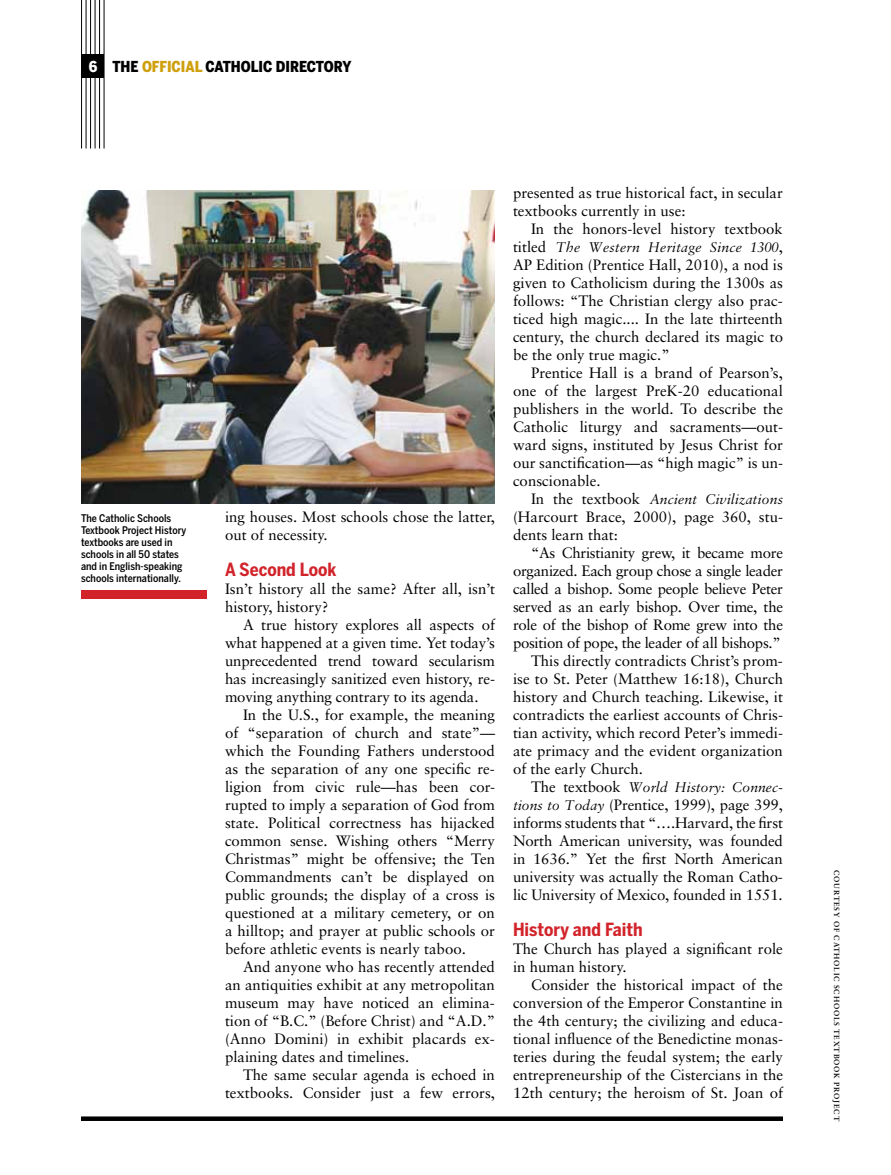
<style>
.page{position:relative;width:891px;height:1175px;background:#fff}
.page>*{position:absolute;margin:0;border:0;box-sizing:border-box;transform-origin:0 0}
.t1{font:700 18px "Benton Sans Cond";color:#d2232a}
.t2{font:15px/18px "Sabon";color:#000;text-align:justify}
.t3{font:15px "Sabon";letter-spacing:-.02em;color:#000}
.t4{font:italic 15px "M Sabon";color:#000}
.t5{font:900 15px "Benton Sans Cond";color:#000}
.t6{font:500 10.5px/12px "Benton Sans Cond";color:#000}
.t7{font:700 7.5px "Sabon";letter-spacing:.1em;color:#000}
.s1{color:#fff}
.s2{color:#cf9f0d}
.s3{font-family:"Sabon";font-style:normal}
.s4{font-family:"M Sabon";font-style:italic}
</style>
<div class="page">
<hr style="left:81px;top:0;width:1px;height:148px;background:#000">
<hr style="left:86px;top:0;width:1px;height:148px;background:#000">
<hr style="left:90px;top:0;width:1px;height:148px;background:#000">
<hr style="left:95px;top:0;width:1px;height:148px;background:#000">
<hr style="left:99px;top:0;width:1px;height:148px;background:#000">
<hr style="left:104px;top:0;width:1px;height:148px;background:#000">
<div style="left:81px;top:54px;width:23px;height:24px;background:#000"></div>
<svg style="left:81px;top:1116px;width:702px;height:4px;background:#1e1e1e"></svg>
<img style="left:81px;top:190px;width:414px;height:314px">
<div style="left:81px;top:590px;width:126px;height:9px;background:#d2232a"></div>
<p class="t5" style="left:89px;top:57px;width:264px"><span class="s1">6</span> THE <span class="s2">OFFICIAL</span> CATHOLIC DIRECTORY</p>
<p class="t6" style="left:81px;top:512px;width:107px">The Catholic Schools<br>Textbook Project History textbooks are used in schools in all 50 states and in English-speaking schools internationally.</p>
<p class="t2" style="left:225px;top:508px;width:271px">ing houses. Most schools chose the latter, out of necessity.</p>
<p class="t1" style="left:225px;top:559px;width:113px">A Second Look</p>
<p class="t2" style="left:225px;top:580px;width:272px">Isn’t history all the same? After all, isn’t history, history?</p>
<p class="t2" style="left:225px;top:616px;width:272px;text-indent:18px">A true history explores all aspects of what happened at a given time. Yet today’s unprecedented trend toward secularism has increasingly sanitized even history, re&shy;moving anything contrary to its agenda.</p>
<p class="t2" style="left:225px;top:706px;width:272px;text-indent:18px">In the U.S., for example, the meaning of “separation of church and state”— which the Founding Fathers understood as the separation of any one specific re&shy;ligion from civic rule—has been cor&shy;rupted to imply a separation of God from state. Political correctness has hijacked common sense. Wishing others “Merry Christmas” might be offensive; the Ten Commandments can’t be displayed on public grounds; the display of a cross is questioned at a military cemetery, or on a hilltop; and prayer at public schools or before athletic events is nearly taboo.</p>
<p class="t2" style="left:225px;top:958px;width:272px;text-indent:18px">And anyone who has recently attended an antiquities exhibit at any metropolitan museum may have noticed an elimina&shy;tion of “B.C.” (Before Christ) and “A.D.” (Anno Domini) in exhibit placards ex&shy;plaining dates and timelines.</p>
<p class="t2" style="left:225px;top:1066px;width:272px;text-align:right">The same secular agenda is echoed in textbooks. Consider just a few errors,</p>
<p class="t2" style="left:513px;top:184px;width:271px">presented as true historical fact, in secular textbooks currently in use:</p>
<p class="t2" style="left:531px;top:220px;width:253px">In the honors-level history textbook</p>
<p class="t4" style="left:513px;top:239px;width:271px"><span class="s3">titled</span> The Western Heritage Since 1300<span class="s3">,</span></p>
<p class="t2" style="left:513px;top:256px;width:272px">AP Edition (Prentice Hall, 2010), a nod is given to Catholicism during the 1300s as follows: “The Christian clergy also prac&shy;ticed high magic.... In the late thirteenth century, the church declared its magic to be the only true magic.”</p>
<p class="t2" style="left:513px;top:364px;width:272px;text-indent:18px">Prentice Hall is a brand of Pearson’s, one of the largest PreK-20 educational publishers in the world. To describe the Catholic liturgy and sacraments—out&shy;ward signs, instituted by Jesus Christ for our sanctification—as “high magic” is un&shy;conscionable.</p>
<p class="t4" style="left:531px;top:491px;width:253px"><span class="s3">In the textbook</span> Ancient Civilizations</p>
<p class="t2" style="left:513px;top:508px;width:272px">(Harcourt Brace, 2000), page 360, stu&shy;dents learn that:</p>
<p class="t3" style="left:531px;top:544px;width:254px">“As Christianity grew, it became more</p>
<p class="t3" style="left:513px;top:562px;width:272px">organized. Each group chose a single leader</p>
<p class="t3" style="left:513px;top:580px;width:272px">called a bishop. Some people believe Peter</p>
<p class="t3" style="left:513px;top:598px;width:272px">served as an early bishop. Over time, the</p>
<p class="t3" style="left:513px;top:616px;width:272px">role of the bishop of Rome grew into the</p>
<p class="t3" style="left:513px;top:634px;width:269px">position of pope, the leader of all bishops.”</p>
<p class="t2" style="left:531px;top:652px;width:253px">This directly contradicts Christ’s prom-</p>
<p class="t2" style="left:513px;top:670px;width:272px">ise to St. Peter (Matthew 16:18), Church</p>
<p class="t2" style="left:513px;top:688px;width:272px">history and Church teaching. Likewise, it</p>
<p class="t2" style="left:513px;top:706px;width:271px">contradicts the earliest accounts of Chris-</p>
<p class="t2" style="left:513px;top:724px;width:272px">tian activity, which record Peter’s immedi-</p>
<p class="t2" style="left:513px;top:742px;width:271px">ate primacy and the evident organization</p>
<p class="t2" style="left:513px;top:760px;width:132px">of the early Church.</p>
<p class="t4" style="left:531px;top:779px;width:254px"><span class="s3">The textbook</span> World History: Connec-</p>
<p class="t2" style="left:513px;top:796px;width:272px"><span class="s4">tions to Today</span> (Prentice, 1999), page 399, informs students that “….Harvard, the first North American university, was founded in 1636.” Yet the first North American university was actually the Roman Catho&shy;lic University of Mexico, founded in 1551.</p>
<p class="t1" style="left:513px;top:919px;width:131px">History and Faith</p>
<p class="t2" style="left:513px;top:940px;width:271px">The Church has played a significant role in human history.</p>
<p class="t2" style="left:513px;top:976px;width:272px;text-indent:18px">Consider the historical impact of the conversion of the Emperor Constantine in the 4th century; the civilizing and educa&shy;tional influence of the Benedictine monas&shy;teries during the feudal system; the early entrepreneurship of the Cistercians in the 12th century; the heroism of St. Joan of</p>
<p class="t7" style="left:842px;top:870px;width:252px;rotate:90deg">Courtesy of Catholic Schools Textbook Project</p>
</div>
